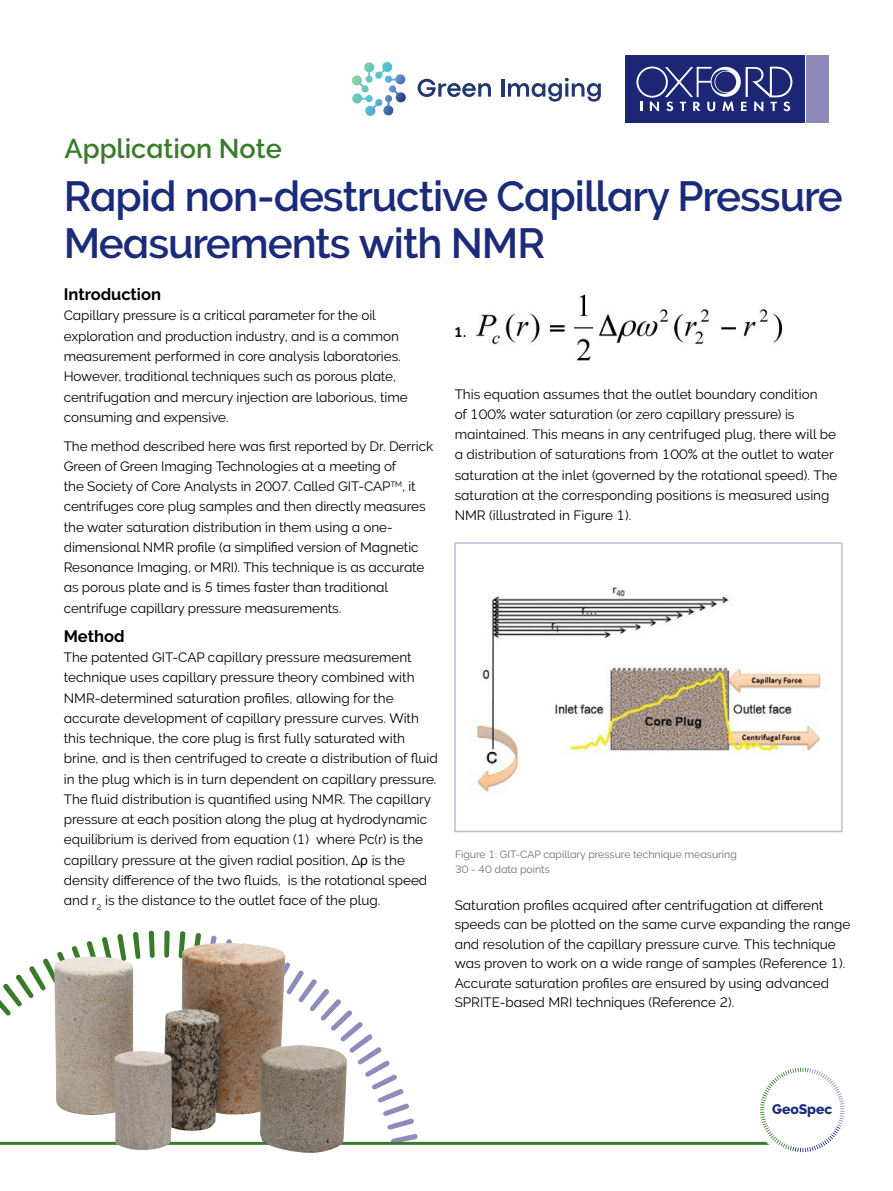
<style>
.page{position:relative;width:893px;height:1191px;background:#fff}
.page>*{position:absolute;margin:0;border:0;box-sizing:border-box;transform-origin:0 0}
.t1{font:700 42px/46.3px "Oxford Raleway Semi";letter-spacing:-.025em;color:#1b2b79}
.t2{font:700 27px "Oxford Raleway Semi";color:#387c2b}
.t3{font:16.5px "Oxford Raleway Bold";color:#000}
.t4{font:700 13.95px "Oxford Raleway Extra";color:#1b2b79}
.t5{font:13.5px/20.2px "Oxford Raleway Regular";color:#000}
.t6{font:13.5px "Oxford Raleway Bold";color:#000}
.t7{font:10.5px/15px "Oxford Raleway Regular";color:#6d6e71}
.s1{font-family:"Arial"}
</style>
<div class="page">
<svg style="left:133px;top:932px;width:6px;height:11px"></svg>
<svg style="left:149px;top:930px;width:6px;height:13px"></svg>
<svg style="left:164px;top:930px;width:6px;height:13px"></svg>
<svg style="left:179px;top:931px;width:6px;height:12px"></svg>
<svg style="left:194px;top:933px;width:7px;height:10px"></svg>
<svg style="left:0;top:934px;width:124px;height:82px"></svg>
<svg style="left:210px;top:935px;width:208px;height:206px"></svg>
<hr style="left:0;top:1141px;width:789px;height:3px;background:#387c2b">
<svg style="left:760px;top:1067px;width:84px;height:85px"></svg>
<img style="left:474px;top:587px;width:349px;height:207px">
<div style="left:454px;top:542px;width:389px;height:290px;border:2px solid #bdbdd9"></div>
<img style="left:476px;top:294px;width:307px;height:67px">
<img style="left:54px;top:943px;width:293px;height:210px">
<div style="left:625px;top:55px;width:179px;height:68px;background:#1c2674"></div>
<div style="left:806px;top:55px;width:23px;height:68px;background:#8b89b7"></div>
<svg style="left:636px;top:67px;width:156px;height:44px"></svg>
<svg style="left:418px;top:79px;width:73px;height:18px"></svg>
<hr style="left:501px;top:79px;width:3px;height:18px;background:#233871">
<svg style="left:508px;top:78px;width:93px;height:24px"></svg>
<svg style="left:351px;top:62px;width:55px;height:53px"></svg>
<h2 class="t2" style="left:65px;top:133px;width:219px">Application Note</h2>
<h1 class="t1" style="left:64px;top:173px;width:780px">Rapid non-destructive Capillary Pressure<br>Measurements with NMR</h1>
<p class="t3" style="left:64px;top:285px;width:99px">Introduction</p>
<p class="t5" style="left:64px;top:306px;width:345px">Capillary pressure is a critical parameter for the oil exploration and production industry, and is a common measurement performed in core analysis laboratories.<br>However, traditional techniques such as porous plate, centrifugation and mercury injection are laborious, time consuming and expensive.</p>
<p class="t5" style="left:64px;top:436px;width:371px">The method described here was first reported by Dr. Derrick Green of Green Imaging Technologies at a meeting of<br>the Society of Core Analysts in 2007. Called GIT-CAP<sup>TM</sup>, it centrifuges core plug samples and then directly measures the water saturation distribution in them using a one&shy;dimensional NMR profile (a simplified version of Magnetic Resonance Imaging, or MRI). This technique is as accurate as porous plate and is 5 times faster than traditional centrifuge capillary pressure measurements.</p>
<p class="t3" style="left:64px;top:626px;width:62px">Method</p>
<p class="t5" style="left:64px;top:647px;width:376px">The patented GIT-CAP capillary pressure measurement technique uses capillary pressure theory combined with NMR-determined saturation profiles, allowing for the accurate development of capillary pressure curves. With this technique, the core plug is first fully saturated with brine, and is then centrifuged to create a distribution of fluid in the plug which is in turn dependent on capillary pressure.<br>The fluid distribution is quantified using NMR. The capillary pressure at each position along the plug at hydrodynamic equilibrium is derived from equation (1) where Pc(r) is the capillary pressure at the given radial position, Δ<span class="s1">ρ</span> is the density difference of the two fluids, ω is the rotational speed and r<sub>2</sub> is the distance to the outlet face of the plug.</p>
<p class="t6" style="left:454px;top:324px;width:13px">1.</p>
<p class="t5" style="left:455px;top:384px;width:384px">This equation assumes that the outlet boundary condition<br>of 100% water saturation (or zero capillary pressure) is maintained. This means in any centrifuged plug, there will be a distribution of saturations from 100% at the outlet to water saturation at the inlet (governed by the rotational speed). The saturation at the corresponding positions is measured using NMR (illustrated in Figure 1).</p>
<p class="t7" style="left:455px;top:846px;width:283px">Figure 1: GIT-CAP capillary pressure technique measuring<br>30 - 40 data points</p>
<p class="t5" style="left:455px;top:895px;width:397px;line-height:19.5px">Saturation profiles acquired after centrifugation at different speeds can be plotted on the same curve expanding the range and resolution of the capillary pressure curve. This technique was proven to work on a wide range of samples (Reference 1).<br>Accurate saturation profiles are ensured by using advanced SPRITE-based MRI techniques (Reference 2).</p>
<p class="t4" style="left:772px;top:1101px;width:62px">GeoSpec</p>
</div>
